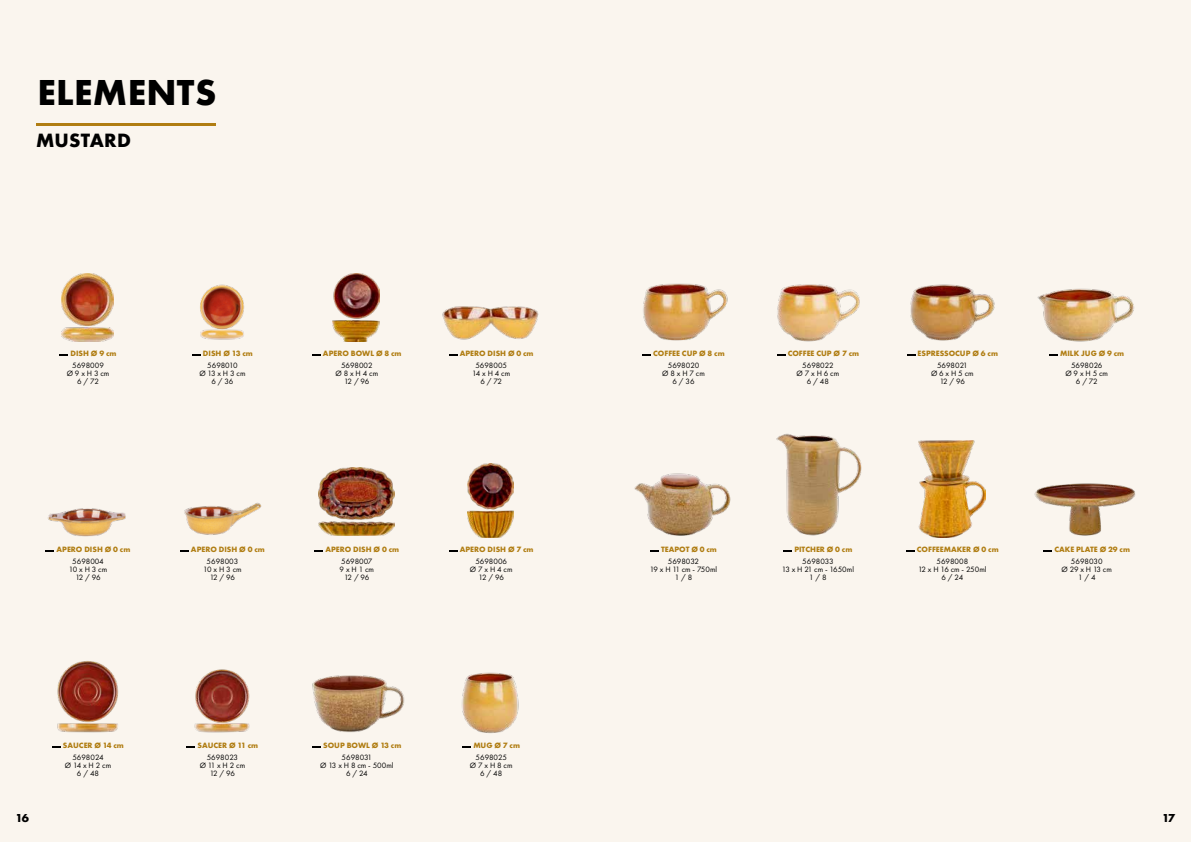
<style>
.page{position:relative;width:1191px;height:842px;background:#faf5ee}
.page>*{position:absolute;margin:0;border:0;box-sizing:border-box;transform-origin:0 0}
.t1{font:700 37.5px "Futura PT";letter-spacing:.01em;color:#000}
.t2{font:700 20px "Futura PT";letter-spacing:.01em;color:#000}
.t3{font:700 12px "Futura PT";color:#000}
.t4{font:8px/8px "Futura PT";color:#000;text-align:center}
.t5{font:700 8px "Futura PT";color:#b07d12}
</style>
<div class="page">
<hr style="left:36px;top:123px;width:179px;height:3px;background:#b07d12">
<img style="left:333px;top:273px;width:47px;height:68px">
<img style="left:442px;top:306px;width:97px;height:34px">
<img style="left:200px;top:285px;width:44px;height:55px">
<img style="left:48px;top:508px;width:78px;height:29px">
<img style="left:184px;top:502px;width:78px;height:33px">
<img style="left:61px;top:273px;width:53px;height:68px">
<img style="left:318px;top:468px;width:76px;height:68px">
<img style="left:467px;top:464px;width:47px;height:73px">
<img style="left:57px;top:661px;width:62px;height:72px">
<img style="left:194px;top:669px;width:56px;height:64px">
<img style="left:312px;top:675px;width:93px;height:57px">
<img style="left:462px;top:672px;width:57px;height:61px">
<img style="left:643px;top:283px;width:85px;height:58px">
<img style="left:777px;top:284px;width:83px;height:57px">
<img style="left:910px;top:284px;width:85px;height:57px">
<img style="left:1037px;top:288px;width:98px;height:53px">
<img style="left:634px;top:473px;width:97px;height:63px">
<img style="left:776px;top:433px;width:86px;height:103px">
<img style="left:1034px;top:483px;width:102px;height:53px">
<img style="left:918px;top:441px;width:67px;height:96px">
<h1 class="t1" style="left:38px;top:68px;width:180px">ELEMENTS</h1>
<h2 class="t2" style="left:36px;top:128px;width:96px">MUSTARD</h2>
<p class="t5" style="left:70px;top:348px;width:47px">DISH Ø 9 cm</p>
<p class="t4" style="left:67px;top:361px;width:44px">5698009<br>Ø 9 x H 3 cm<br>6 / 72</p>
<p class="t5" style="left:203px;top:348px;width:51px">DISH Ø 13 cm</p>
<p class="t4" style="left:199px;top:361px;width:48px">5698010<br>Ø 13 x H 3 cm<br>6 / 36</p>
<p class="t5" style="left:323px;top:348px;width:80px">APERO BOWL Ø 8 cm</p>
<p class="t4" style="left:335px;top:361px;width:44px">5698002<br>Ø 8 x H 4 cm<br>12 / 96</p>
<p class="t5" style="left:460px;top:348px;width:75px">APERO DISH Ø 0 cm</p>
<p class="t4" style="left:472px;top:361px;width:40px">5698005<br>14 x H 4 cm<br>6 / 72</p>
<p class="t5" style="left:653px;top:348px;width:73px">COFFEE CUP Ø 8 cm</p>
<p class="t4" style="left:662px;top:361px;width:44px">5698020<br>Ø 8 x H 7 cm<br>6 / 36</p>
<p class="t5" style="left:787px;top:348px;width:73px">COFFEE CUP Ø 7 cm</p>
<p class="t4" style="left:796px;top:361px;width:44px">5698022<br>Ø 7 x H 6 cm<br>6 / 48</p>
<p class="t5" style="left:917px;top:348px;width:82px">ESPRESSOCUP Ø 6 cm</p>
<p class="t4" style="left:931px;top:361px;width:44px">5698021<br>Ø 6 x H 5 cm<br>12 / 96</p>
<p class="t5" style="left:1060px;top:348px;width:66px">MILK JUG Ø 9 cm</p>
<p class="t4" style="left:1065px;top:361px;width:44px">5698026<br>Ø 9 x H 5 cm<br>6 / 72</p>
<p class="t5" style="left:57px;top:544px;width:75px">APERO DISH Ø 0 cm</p>
<p class="t4" style="left:69px;top:557px;width:40px">5698004<br>10 x H 3 cm<br>12 / 96</p>
<p class="t5" style="left:191px;top:544px;width:75px">APERO DISH Ø 0 cm</p>
<p class="t4" style="left:203px;top:557px;width:40px">5698003<br>10 x H 3 cm<br>12 / 96</p>
<p class="t5" style="left:325px;top:544px;width:75px">APERO DISH Ø 0 cm</p>
<p class="t4" style="left:340px;top:557px;width:36px">5698007<br>9 x H 1 cm<br>12 / 96</p>
<p class="t5" style="left:460px;top:544px;width:75px">APERO DISH Ø 7 cm</p>
<p class="t4" style="left:470px;top:557px;width:44px">5698006<br>Ø 7 x H 4 cm<br>12 / 96</p>
<p class="t5" style="left:661px;top:544px;width:57px">TEAPOT Ø 0 cm</p>
<p class="t4" style="left:650px;top:557px;width:69px">5698032<br>19 x H 11 cm - 750ml<br>1 / 8</p>
<p class="t5" style="left:794px;top:544px;width:60px">PITCHER Ø 0 cm</p>
<p class="t4" style="left:782px;top:557px;width:74px">5698033<br>13 x H 21 cm - 1650ml<br>1 / 8</p>
<p class="t5" style="left:917px;top:544px;width:83px">COFFEEMAKER Ø 0 cm</p>
<p class="t4" style="left:918px;top:557px;width:70px">5698008<br>12 x H 16 cm - 250ml<br>6 / 24</p>
<p class="t5" style="left:1054px;top:544px;width:77px">CAKE PLATE Ø 29 cm</p>
<p class="t4" style="left:1061px;top:557px;width:52px">5698030<br>Ø 29 x H 13 cm<br>1 / 4</p>
<p class="t5" style="left:63px;top:740px;width:62px">SAUCER Ø 14 cm</p>
<p class="t4" style="left:65px;top:753px;width:48px">5698024<br>Ø 14 x H 2 cm<br>6 / 48</p>
<p class="t5" style="left:197px;top:740px;width:62px">SAUCER Ø 11 cm</p>
<p class="t4" style="left:200px;top:753px;width:47px">5698023<br>Ø 11 x H 2 cm<br>12 / 96</p>
<p class="t5" style="left:323px;top:740px;width:80px">SOUP BOWL Ø 13 cm</p>
<p class="t4" style="left:320px;top:753px;width:75px">5698031<br>Ø 13 x H 8 cm - 500ml<br>6 / 24</p>
<p class="t5" style="left:473px;top:740px;width:48px">MUG Ø 7 cm</p>
<p class="t4" style="left:470px;top:753px;width:44px">5698025<br>Ø 7 x H 8 cm<br>6 / 48</p>
<h3 class="t3" style="left:16px;top:810px;width:15px">16</h3>
<h3 class="t3" style="left:1162px;top:810px;width:15px">17</h3>
</div>
